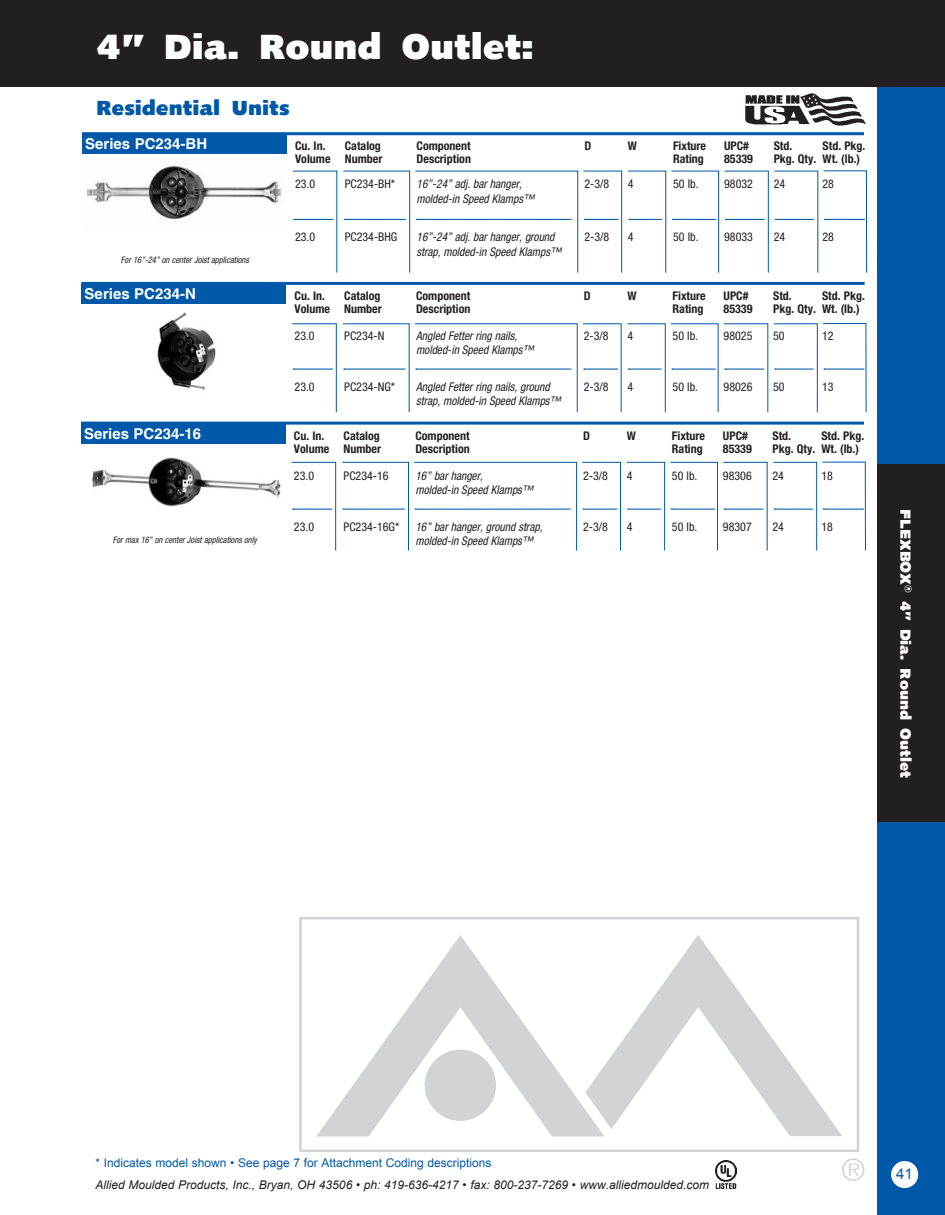
<style>
.page{position:relative;width:945px;height:1215px;background:#fff}
.page>*{position:absolute;margin:0;border:0;box-sizing:border-box;transform-origin:0 0}
.t1{font:900 36px "Symphony Ultra";color:#fff}
.t2{font:900 21px "Symphony Ultra";color:#0058a9}
.t3{font:700 15px "Helvetica";color:#fff}
.t4{font:900 15px "Symphony Ultra";color:#fff}
.t5{font:15px "Arial";color:#0058a9}
.t6{font:700 condensed 12px "Helvetica Neue LT Std";color:#231f20}
.t7{font:italic condensed 12px "Helvetica Neue LT Std";color:#231f20;scale:.95 1}
.t8{font:condensed 12px "Helvetica Neue LT Std";color:#231f20}
.t9{font:italic 12px "Arial";color:#231f20}
.t10{font:12px "Arial";color:#0058a9}
.t11{font:italic condensed 9px "Helvetica Neue LT Std";color:#231f20;scale:.95 1}
</style>
<div class="page">
<div style="left:878px;top:81px;width:67px;height:1134px;background:#0058a9"></div>
<div style="left:891px;top:1161px;width:27px;height:27px;background:#fff;border-radius:50%"></div>
<div style="left:878px;top:465px;width:67px;height:357px;background:#231f20"></div>
<div style="left:0;top:0;width:945px;height:86px;background:#231f20"></div>
<svg style="left:316px;top:935px;width:288px;height:202px"></svg>
<svg style="left:585px;top:935px;width:257px;height:201px"></svg>
<div style="left:425px;top:1050px;width:71px;height:71px;background:#d1d3d4;border-radius:50%"></div>
<div style="left:299px;top:917px;width:560px;height:235px;border:3px solid #d1d3d4"></div>
<svg style="left:842px;top:1158px;width:23px;height:23px"></svg>
<img style="left:715px;top:1160px;width:22px;height:29px">
<img style="left:734px;top:86px;width:138px;height:40px">
<img style="left:157px;top:312px;width:59px;height:79px">
<div style="left:82px;top:283px;width:204px;height:21px;background:#0058a9"></div>
<svg style="left:292px;top:323px;width:575px;height:90px"></svg>
<hr style="left:82px;top:282px;width:783px;height:3px;background:#0058a9">
<img style="left:87px;top:165px;width:195px;height:54px">
<div style="left:82px;top:134px;width:205px;height:20px;background:#0058a9"></div>
<svg style="left:292px;top:170px;width:575px;height:103px"></svg>
<hr style="left:82px;top:132px;width:782px;height:3px;background:#0058a9">
<img style="left:92px;top:457px;width:189px;height:50px">
<div style="left:81px;top:423px;width:205px;height:21px;background:#0058a9"></div>
<svg style="left:291px;top:462px;width:45px;height:89px"></svg>
<svg style="left:342px;top:461px;width:524px;height:90px"></svg>
<hr style="left:81px;top:422px;width:783px;height:3px;background:#0058a9">
<h1 class="t1" style="left:97px;top:24px;width:438px">4” Dia. Round Outlet:</h1>
<h2 class="t2" style="left:96px;top:95px;width:195px">Residential Units</h2>
<p class="t3" style="left:85px;top:134px;width:124px">Series PC234-BH</p>
<p class="t11" style="left:121px;top:255px;width:136px">For 16”-24” on center Joist applications</p>
<p class="t3" style="left:85px;top:284px;width:113px">Series PC234-N</p>
<p class="t3" style="left:84px;top:424px;width:119px">Series PC234-16</p>
<p class="t11" style="left:113px;top:534px;width:154px">For max 16” on center Joist applications only</p>
<p class="t6" style="left:295px;top:138px;width:32px">Cu. In.</p>
<p class="t6" style="left:345px;top:138px;width:38px">Catalog</p>
<p class="t6" style="left:417px;top:138px;width:56px">Component</p>
<p class="t6" style="left:584px;top:138px;width:8px">D</p>
<p class="t6" style="left:628px;top:138px;width:11px">W</p>
<p class="t6" style="left:673px;top:138px;width:35px">Fixture</p>
<p class="t6" style="left:724px;top:138px;width:26px">UPC#</p>
<p class="t6" style="left:774px;top:138px;width:20px">Std.</p>
<p class="t6" style="left:823px;top:138px;width:44px">Std. Pkg.</p>
<p class="t6" style="left:295px;top:152px;width:89px">Volume Number</p>
<p class="t6" style="left:417px;top:152px;width:56px">Description</p>
<p class="t6" style="left:673px;top:152px;width:32px">Rating</p>
<p class="t6" style="left:724px;top:152px;width:30px">85339</p>
<p class="t6" style="left:774px;top:152px;width:88px">Pkg. Qty. Wt. (lb.)</p>
<p class="t8" style="left:295px;top:177px;width:22px">23.0</p>
<p class="t8" style="left:345px;top:177px;width:52px">PC234-BH*</p>
<p class="t7" style="left:417px;top:177px;width:112px">16”-24” adj. bar hanger,</p>
<p class="t8" style="left:584px;top:177px;width:26px">2-3/8</p>
<p class="t8" style="left:628px;top:177px;width:7px">4</p>
<p class="t8" style="left:673px;top:177px;width:27px">50 lb.</p>
<p class="t8" style="left:724px;top:177px;width:30px">98032</p>
<p class="t8" style="left:774px;top:177px;width:13px">24</p>
<p class="t8" style="left:823px;top:177px;width:13px">28</p>
<p class="t7" style="left:417px;top:192px;width:125px">molded-in Speed Klamps™</p>
<p class="t8" style="left:295px;top:230px;width:22px">23.0</p>
<p class="t8" style="left:345px;top:230px;width:54px">PC234-BHG</p>
<p class="t7" style="left:417px;top:230px;width:147px">16”-24” adj. bar hanger, ground</p>
<p class="t8" style="left:584px;top:230px;width:26px">2-3/8</p>
<p class="t8" style="left:628px;top:230px;width:7px">4</p>
<p class="t8" style="left:673px;top:230px;width:27px">50 lb.</p>
<p class="t8" style="left:724px;top:230px;width:30px">98033</p>
<p class="t8" style="left:774px;top:230px;width:13px">24</p>
<p class="t8" style="left:823px;top:230px;width:13px">28</p>
<p class="t7" style="left:417px;top:244px;width:154px">strap, molded-in Speed Klamps™</p>
<p class="t6" style="left:295px;top:288px;width:32px">Cu. In.</p>
<p class="t6" style="left:344px;top:288px;width:38px">Catalog</p>
<p class="t6" style="left:416px;top:288px;width:56px">Component</p>
<p class="t6" style="left:584px;top:288px;width:8px">D</p>
<p class="t6" style="left:627px;top:288px;width:11px">W</p>
<p class="t6" style="left:673px;top:288px;width:35px">Fixture</p>
<p class="t6" style="left:724px;top:288px;width:26px">UPC#</p>
<p class="t6" style="left:773px;top:288px;width:20px">Std.</p>
<p class="t6" style="left:822px;top:288px;width:44px">Std. Pkg.</p>
<p class="t6" style="left:295px;top:302px;width:89px">Volume Number</p>
<p class="t6" style="left:416px;top:302px;width:56px">Description</p>
<p class="t6" style="left:673px;top:302px;width:32px">Rating</p>
<p class="t6" style="left:724px;top:302px;width:30px">85339</p>
<p class="t6" style="left:773px;top:302px;width:88px">Pkg. Qty. Wt. (lb.)</p>
<p class="t8" style="left:295px;top:328px;width:22px">23.0</p>
<p class="t8" style="left:344px;top:328px;width:42px">PC234-N</p>
<p class="t7" style="left:416px;top:328px;width:108px">Angled Fetter ring nails,</p>
<p class="t8" style="left:584px;top:328px;width:26px">2-3/8</p>
<p class="t8" style="left:627px;top:328px;width:7px">4</p>
<p class="t8" style="left:673px;top:328px;width:27px">50 lb.</p>
<p class="t8" style="left:724px;top:328px;width:30px">98025</p>
<p class="t8" style="left:773px;top:328px;width:13px">50</p>
<p class="t8" style="left:822px;top:328px;width:13px">12</p>
<p class="t7" style="left:416px;top:343px;width:125px">molded-in Speed Klamps™</p>
<p class="t8" style="left:295px;top:380px;width:22px">23.0</p>
<p class="t8" style="left:344px;top:380px;width:52px">PC234-NG*</p>
<p class="t7" style="left:416px;top:380px;width:142px">Angled Fetter ring nails, ground</p>
<p class="t8" style="left:584px;top:380px;width:26px">2-3/8</p>
<p class="t8" style="left:627px;top:380px;width:7px">4</p>
<p class="t8" style="left:673px;top:380px;width:27px">50 lb.</p>
<p class="t8" style="left:724px;top:380px;width:30px">98026</p>
<p class="t8" style="left:773px;top:380px;width:13px">50</p>
<p class="t8" style="left:822px;top:380px;width:13px">13</p>
<p class="t7" style="left:416px;top:394px;width:154px">strap, molded-in Speed Klamps™</p>
<p class="t6" style="left:294px;top:428px;width:32px">Cu. In.</p>
<p class="t6" style="left:344px;top:428px;width:38px">Catalog</p>
<p class="t6" style="left:415px;top:428px;width:56px">Component</p>
<p class="t6" style="left:583px;top:428px;width:8px">D</p>
<p class="t6" style="left:627px;top:428px;width:11px">W</p>
<p class="t6" style="left:672px;top:428px;width:35px">Fixture</p>
<p class="t6" style="left:723px;top:428px;width:26px">UPC#</p>
<p class="t6" style="left:773px;top:428px;width:20px">Std.</p>
<p class="t6" style="left:821px;top:428px;width:44px">Std. Pkg.</p>
<p class="t6" style="left:294px;top:442px;width:89px">Volume Number</p>
<p class="t6" style="left:415px;top:442px;width:56px">Description</p>
<p class="t6" style="left:672px;top:442px;width:32px">Rating</p>
<p class="t6" style="left:723px;top:442px;width:30px">85339</p>
<p class="t6" style="left:773px;top:442px;width:88px">Pkg. Qty. Wt. (lb.)</p>
<p class="t8" style="left:294px;top:468px;width:22px">23.0</p>
<p class="t8" style="left:344px;top:468px;width:47px">PC234-16</p>
<p class="t7" style="left:415px;top:468px;width:72px">16” bar hanger,</p>
<p class="t8" style="left:583px;top:468px;width:26px">2-3/8</p>
<p class="t8" style="left:627px;top:468px;width:7px">4</p>
<p class="t8" style="left:672px;top:468px;width:27px">50 lb.</p>
<p class="t8" style="left:723px;top:468px;width:30px">98306</p>
<p class="t8" style="left:773px;top:468px;width:13px">24</p>
<p class="t8" style="left:821px;top:468px;width:13px">18</p>
<p class="t7" style="left:415px;top:483px;width:125px">molded-in Speed Klamps™</p>
<p class="t8" style="left:294px;top:520px;width:22px">23.0</p>
<p class="t8" style="left:344px;top:520px;width:57px">PC234-16G*</p>
<p class="t7" style="left:415px;top:520px;width:135px">16” bar hanger, ground strap,</p>
<p class="t8" style="left:583px;top:520px;width:26px">2-3/8</p>
<p class="t8" style="left:627px;top:520px;width:7px">4</p>
<p class="t8" style="left:672px;top:520px;width:27px">50 lb.</p>
<p class="t8" style="left:723px;top:520px;width:30px">98307</p>
<p class="t8" style="left:773px;top:520px;width:13px">24</p>
<p class="t8" style="left:821px;top:520px;width:13px">18</p>
<p class="t7" style="left:415px;top:534px;width:125px">molded-in Speed Klamps™</p>
<p class="t4" style="left:915px;top:509px;width:270px;rotate:90deg">FLEXBOX® 4” Dia. Round Outlet</p>
<p class="t10" style="left:96px;top:1156px;width:398px">* Indicates model shown • See page 7 for Attachment Coding descriptions</p>
<p class="t9" style="left:96px;top:1178px;width:615px">Allied Moulded Products, Inc., Bryan, OH 43506 • ph: 419-636-4217 • fax: 800-237-7269 • www.alliedmoulded.com</p>
<p class="t5" style="left:896px;top:1166px;width:18px">41</p>
</div>
